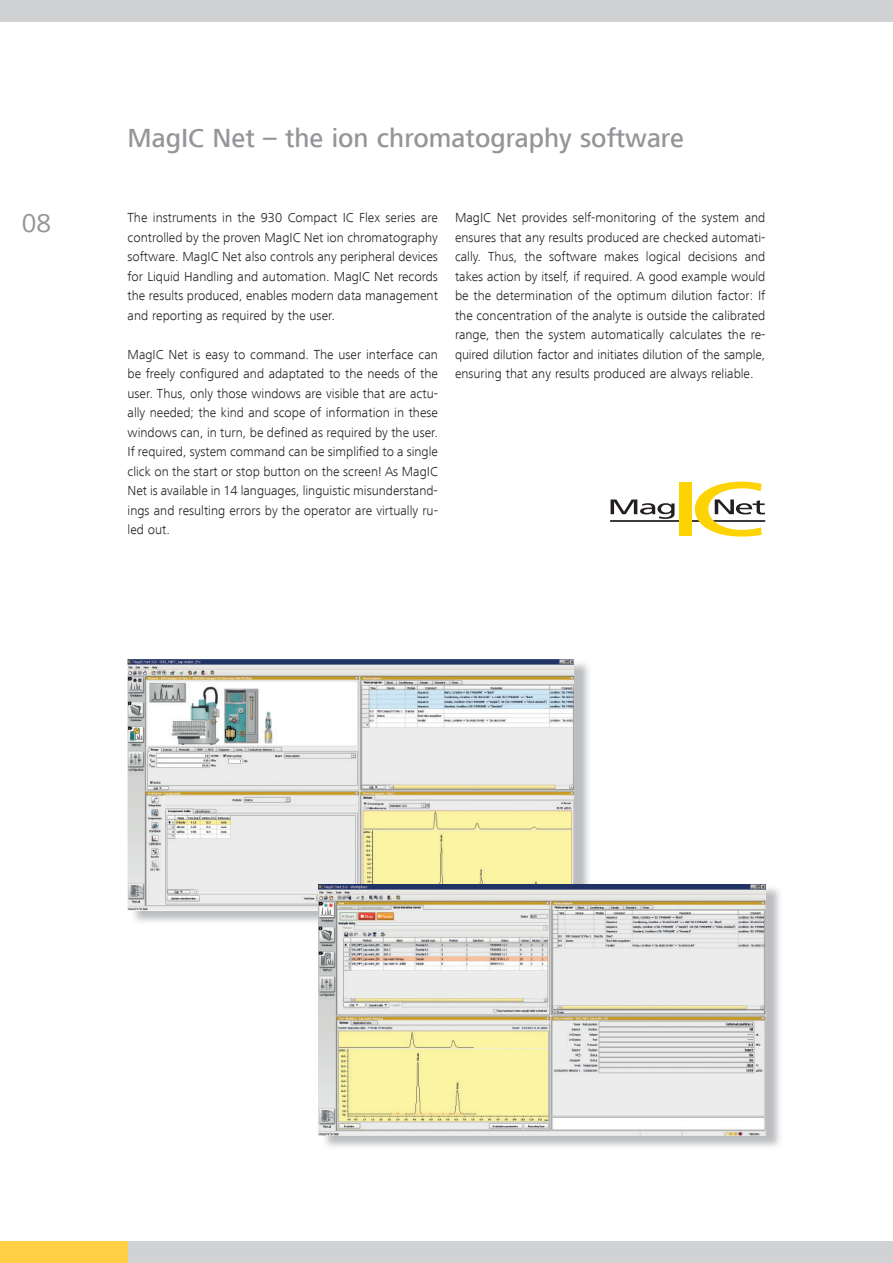
<style>
.page{position:relative;width:893px;height:1263px;background:#fff}
.page>*{position:absolute;margin:0;border:0;box-sizing:border-box;transform-origin:0 0}
.t1{font:500 27px "Frutiger Next LT";color:#939598}
.t2{font:27px "Frutiger Next LT";color:#939598}
.t3{font:300 13.5px/19.5px "Frutiger Next LT";color:#231f20;text-align:justify}
</style>
<div class="page">
<div style="left:0;top:0;width:893px;height:21px;background:#d1d2d4"></div>
<div style="left:0;top:1242px;width:893px;height:21px;background:#d1d2d4"></div>
<div style="left:0;top:1242px;width:128px;height:21px;background:#ffcf45"></div>
<img style="left:131px;top:661px;width:458px;height:264px">
<img style="left:128px;top:659px;width:446px;height:251px">
<img style="left:323px;top:885px;width:457px;height:262px">
<img style="left:319px;top:884px;width:446px;height:251px">
<svg style="left:611px;top:499px;width:63px;height:20px"></svg>
<hr style="left:610px;top:520px;width:155px;height:2px;background:#231f20">
<div style="left:679px;top:483px;width:12px;height:53px;background:#fed304"></div>
<svg style="left:695px;top:482px;width:70px;height:55px"></svg>
<h1 class="t2" style="left:22px;top:208px;width:31px">08</h1>
<h1 class="t1" style="left:128px;top:123px;width:558px">MagIC Net – the ion chromatography software</h1>
<p class="t3" style="left:128px;top:208px;width:312px">The instruments in the 930 Compact IC Flex series are controlled by the proven MagIC Net ion chromatography software. MagIC Net also controls any peripheral devices for Liquid Handling and automation. MagIC Net records the results produced, enables modern data management and reporting as required by the user.</p>
<p class="t3" style="left:128px;top:345px;width:312px">MagIC Net is easy to command. The user interface can be freely configured and adaptated to the needs of the user. Thus, only those windows are visible that are actu&shy;ally needed; the kind and scope of information in these windows can, in turn, be defined as required by the user.<br>If required, system command can be simplified to a single click on the start or stop button on the screen! As MagIC Net is available in 14 languages, linguistic misunderstand&shy;ings and resulting errors by the operator are virtually ru - led out.</p>
<p class="t3" style="left:455px;top:208px;width:312px">MagIC Net provides self-monitoring of the system and ensures that any results produced are checked automati&shy;cally. Thus, the software makes logical decisions and takes action by itself, if required. A good example would be the determination of the optimum dilution factor: If the concentration of the analyte is outside the calibrated range, then the system automatically calculates the re - quired dilution factor and initiates dilution of the sample, ensuring that any results produced are always reliable.</p>
</div>
